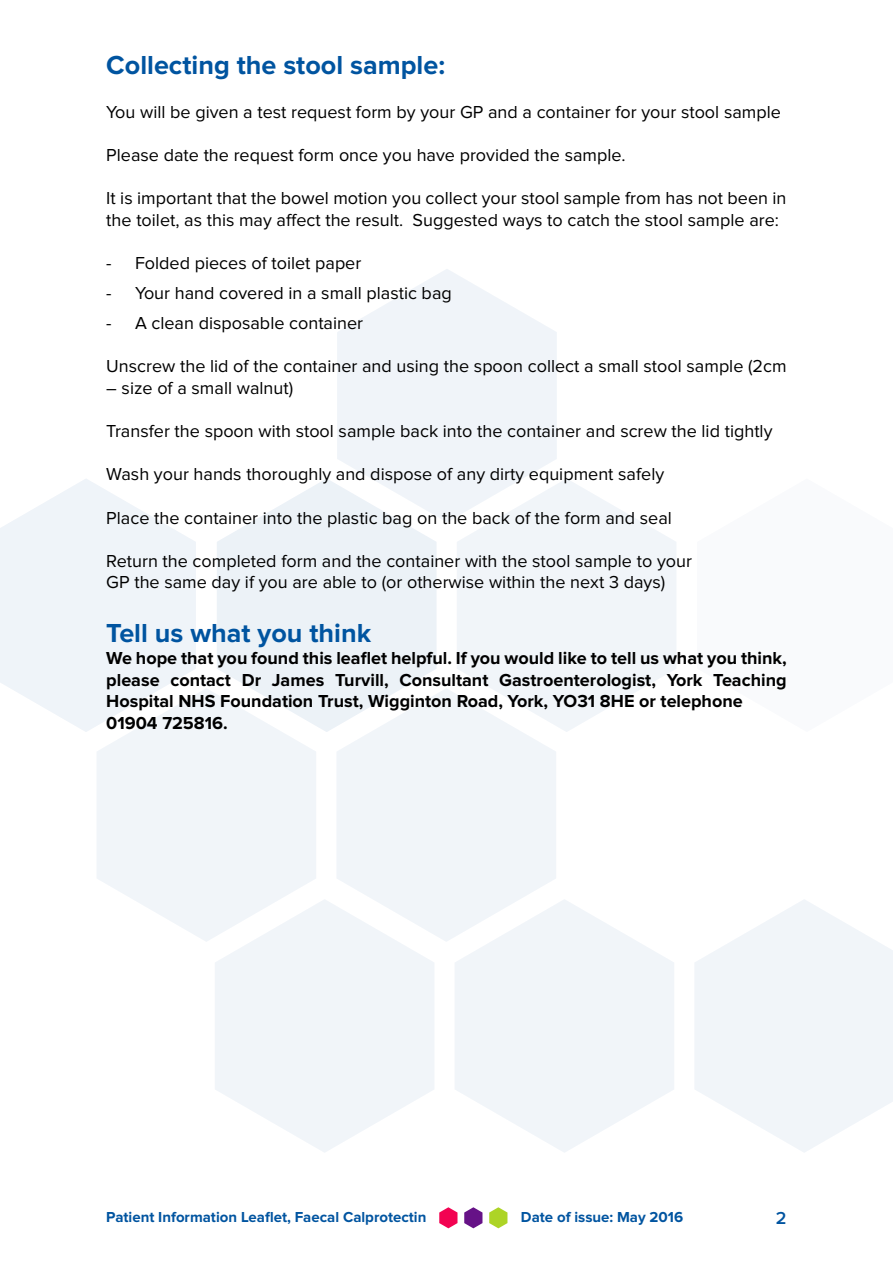
<style>
.page{position:relative;width:893px;height:1263px;background:#fff}
.page>*{position:absolute;margin:0;border:0;box-sizing:border-box;transform-origin:0 0}
.t1{font:700 27px "Proxima Nova";color:#0054a0}
.t2{font:18px/21.6px "Proxima Nova";color:#000}
.t3{font:700 18px/21.6px "Proxima Nova";color:#000}
.t4{font:600 18px "Proxima Nova";color:#0054a0}
.t5{font:700 15px "Proxima Nova";color:#0054a0}
</style>
<div class="page">
<svg style="left:439px;top:1207px;width:18px;height:21px"></svg>
<svg style="left:464px;top:1207px;width:18px;height:21px"></svg>
<svg style="left:489px;top:1207px;width:18px;height:21px"></svg>
<svg style="left:337px;top:269px;width:220px;height:253px;fill:#f0f4f9"></svg>
<svg style="left:215px;top:900px;width:219px;height:252px;fill:#f1f5f9"></svg>
<svg style="left:455px;top:900px;width:219px;height:252px;fill:#f1f5f9"></svg>
<svg style="left:695px;top:900px;width:198px;height:252px;fill:#f1f5f9"></svg>
<svg style="left:217px;top:478px;width:220px;height:254px;fill:#ecf2f7"></svg>
<svg style="left:457px;top:478px;width:219px;height:254px;fill:#f1f5f9"></svg>
<svg style="left:97px;top:688px;width:219px;height:254px;fill:#f1f5f9"></svg>
<svg style="left:336px;top:688px;width:220px;height:254px;fill:#f1f5f9"></svg>
<svg style="left:0;top:479px;width:196px;height:253px;fill:#eff4f9"></svg>
<h1 class="t1" style="left:106px;top:53px;width:340px">Collecting the stool sample:</h1>
<p class="t2" style="left:106px;top:102px;width:676px">You will be given a test request form by your GP and a container for your stool sample</p>
<p class="t2" style="left:106px;top:145px;width:521px">Please date the request form once you have provided the sample.</p>
<p class="t2" style="left:106px;top:188px;width:682px">It is important that the bowel motion you collect your stool sample from has not been in the toilet, as this may affect the result. Suggested ways to catch the stool sample are:</p>
<p class="t2" style="left:106px;top:253px;width:7px">-</p>
<p class="t2" style="left:135px;top:253px;width:228px">Folded pieces of toilet paper</p>
<p class="t2" style="left:106px;top:283px;width:7px">-</p>
<p class="t2" style="left:135px;top:283px;width:318px">Your hand covered in a small plastic bag</p>
<p class="t2" style="left:106px;top:313px;width:7px">-</p>
<p class="t2" style="left:135px;top:313px;width:230px">A clean disposable container</p>
<p class="t2" style="left:106px;top:356px;width:682px">Unscrew the lid of the container and using the spoon collect a small stool sample (2cm</p>
<p class="t2" style="left:106px;top:378px;width:188px">– size of a small walnut)</p>
<p class="t2" style="left:106px;top:421px;width:668px">Transfer the spoon with stool sample back into the container and screw the lid tightly</p>
<p class="t2" style="left:106px;top:464px;width:559px">Wash your hands thoroughly and dispose of any dirty equipment safely</p>
<p class="t2" style="left:106px;top:507px;width:567px">Place the container into the plastic bag on the back of the form and seal</p>
<p class="t2" style="left:106px;top:551px;width:587px">Return the completed form and the container with the stool sample to your<br>GP the same day if you are able to (or otherwise within the next 3 days)</p>
<h1 class="t1" style="left:106px;top:621px;width:266px">Tell us what you think</h1>
<p class="t3" style="left:106px;top:648px;width:682px">We hope that you found this leaflet helpful. If you would like to tell us what you think, please contact Dr James Turvill, Consultant Gastroenterologist, York Teaching Hospital NHS Foundation Trust, Wigginton Road, York, YO31 8HE or telephone 01904 725816.</p>
<p class="t5" style="left:106px;top:1210px;width:322px">Patient Information Leaflet, Faecal Calprotectin</p>
<p class="t5" style="left:521px;top:1210px;width:164px">Date of issue: May 2016</p>
<p class="t4" style="left:776px;top:1210px;width:12px">2</p>
</div>
